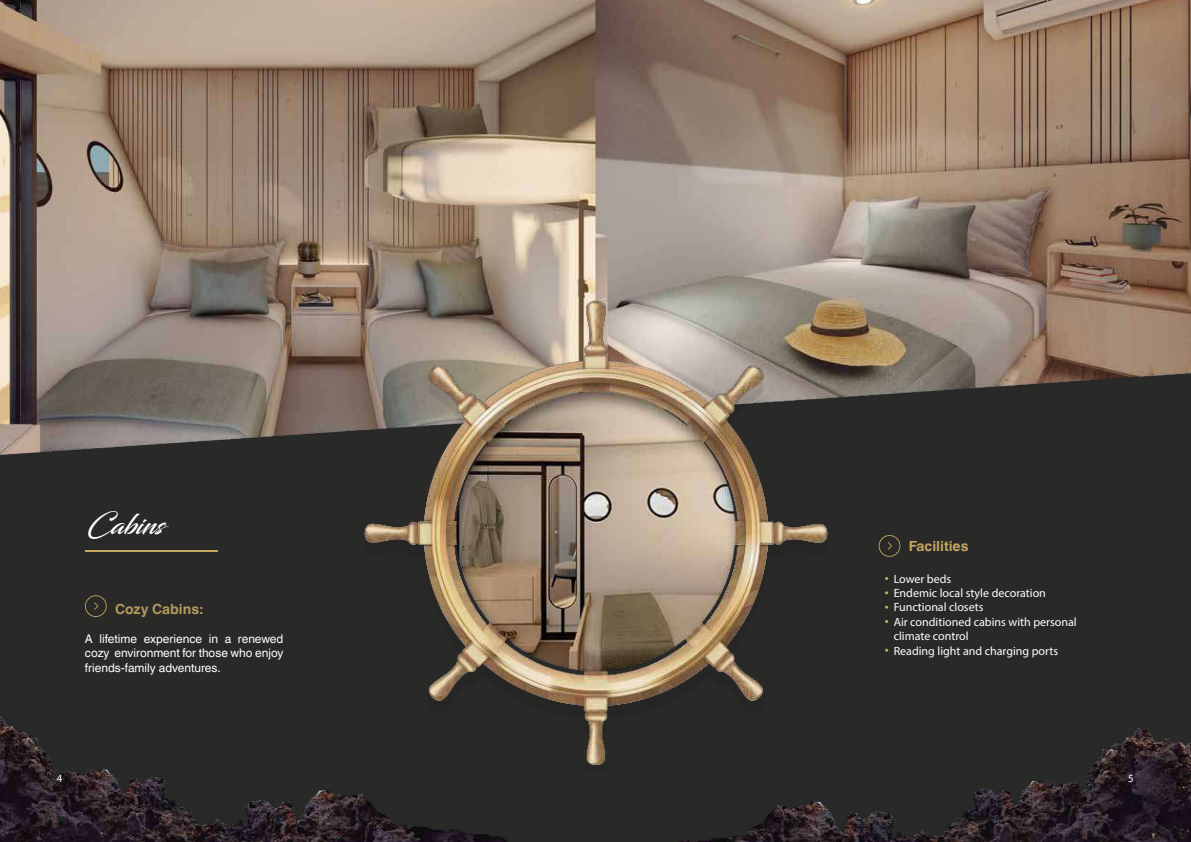
<style>
.page{position:relative;width:1191px;height:842px;background:#fff}
.page>*{position:absolute;margin:0;border:0;box-sizing:border-box;transform-origin:0 0}
.t1{font:28px "Blacksword";color:#fff}
.t2{font:700 14px "Helvetica World";color:#b39a5d}
.t3{font:700 14px "Helvetica World";color:#c2a661}
.t4{font:12px/14.4px "Myriad Pro";color:#fff}
.t5{font:12px/14.4px "Helvetica World";color:#fff;text-align:justify}
.t6{font:11px "Myriad Pro";color:#fff}
</style>
<div class="page">
<img style="left:0;top:0;width:1191px;height:842px">
<svg style="left:878px;top:535px;width:22px;height:22px"></svg>
<svg style="left:85px;top:595px;width:22px;height:22px"></svg>
<hr style="left:85px;top:550px;width:132px;height:2px;background:#c2a661">
<img style="left:356px;top:298px;width:478px;height:472px">
<h1 class="t1" style="left:87px;top:508px;width:78px">Cabins</h1>
<p class="t2" style="left:115px;top:601px;width:89px">Cozy Cabins:</p>
<p class="t5" style="left:85px;top:632px;width:200px">A lifetime experience in a renewed cozy environment for those who enjoy friends-family adventures.</p>
<p class="t3" style="left:909px;top:538px;width:61px">Facilities</p>
<p class="t4" style="left:893px;top:571px;width:185px">Lower beds<br>Endemic local style decoration<br>Functional closets<br>Air conditioned cabins with personal climate control<br>Reading light and charging ports</p>
<p class="t6" style="left:57px;top:772px;width:7px">4</p>
<p class="t6" style="left:1128px;top:772px;width:7px">5</p>
</div>
